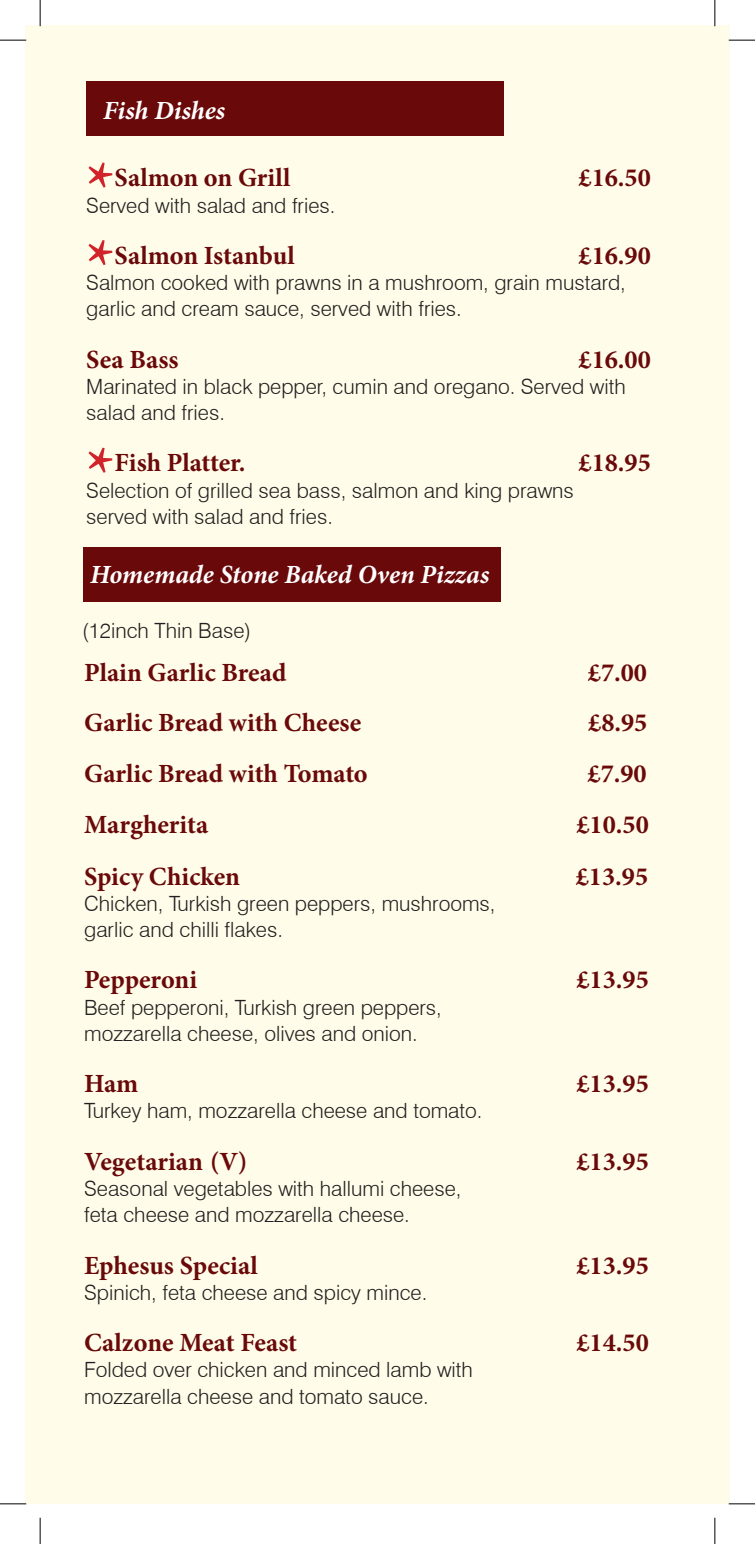
<style>
.page{position:relative;width:755px;height:1544px;background:#fff}
.page>*{position:absolute;margin:0;border:0;box-sizing:border-box;transform-origin:0 0}
.t1{font:700 70px "Minion Pro";color:#d1232a}
.t2{font:700 26.25px "Minion Pro";color:#6a090a}
.t3{font:italic 700 26.25px "Minion Pro";color:#fff}
.t4{font:300 21px/26.2px "Swiss 721 BT";color:#231f20}
</style>
<div class="page">
<div style="left:25px;top:25px;width:705px;height:1479px;background:#fffde9"></div>
<div style="left:86px;top:81px;width:418px;height:54px;background:#6a090a"></div>
<div style="left:83px;top:547px;width:418px;height:55px;background:#6a090a"></div>
<hr style="left:0;top:39px;width:26px;height:2px;background:#fff">
<hr style="left:729px;top:39px;width:26px;height:2px;background:#fff">
<hr style="left:0;top:1502px;width:26px;height:3px;background:#fff">
<hr style="left:729px;top:1502px;width:26px;height:3px;background:#fff">
<hr style="left:39px;top:0;width:2px;height:26px;background:#fff">
<hr style="left:714px;top:0;width:2px;height:26px;background:#fff">
<svg style="left:0;top:40px;width:26px;height:1px"></svg>
<svg style="left:729px;top:40px;width:26px;height:1px"></svg>
<svg style="left:0;top:1503px;width:26px;height:1px"></svg>
<svg style="left:729px;top:1503px;width:26px;height:1px"></svg>
<svg style="left:40px;top:0;width:1px;height:26px"></svg>
<svg style="left:40px;top:1517px;width:1px;height:27px"></svg>
<svg style="left:714px;top:0;width:1px;height:26px"></svg>
<svg style="left:714px;top:1517px;width:1px;height:27px"></svg>
<p class="t3" style="left:103px;top:91px;width:124px">Fish Dishes</p>
<h1 class="t1" style="left:86px;top:137px;width:30px">*</h1>
<p class="t2" style="left:115px;top:159px;width:177px">Salmon on Grill</p>
<p class="t2" style="left:579px;top:159px;width:74px">£16.50</p>
<p class="t4" style="left:86px;top:192px;width:251px">Served with salad and fries.</p>
<h1 class="t1" style="left:86px;top:215px;width:30px">*</h1>
<p class="t2" style="left:115px;top:237px;width:182px">Salmon Istanbul</p>
<p class="t2" style="left:579px;top:237px;width:74px">£16.90</p>
<p class="t4" style="left:86px;top:269px;width:541px">Salmon cooked with prawns in a mushroom, grain mustard, garlic and cream sauce, served with fries.</p>
<p class="t2" style="left:86px;top:341px;width:94px">Sea Bass</p>
<p class="t2" style="left:579px;top:341px;width:74px">£16.00</p>
<p class="t4" style="left:86px;top:373px;width:541px">Marinated in black pepper, cumin and oregano. Served with salad and fries.</p>
<h1 class="t1" style="left:86px;top:422px;width:30px">*</h1>
<p class="t2" style="left:115px;top:444px;width:132px">Fish Platter.</p>
<p class="t2" style="left:579px;top:444px;width:74px">£18.95</p>
<p class="t4" style="left:86px;top:477px;width:489px">Selection of grilled sea bass, salmon and king prawns served with salad and fries.</p>
<p class="t3" style="left:90px;top:556px;width:401px">Homemade Stone Baked Oven Pizzas</p>
<p class="t4" style="left:82px;top:617px;width:170px">(12inch Thin Base)</p>
<p class="t2" style="left:84px;top:654px;width:204px">Plain Garlic Bread</p>
<p class="t2" style="left:588px;top:654px;width:61px">£7.00</p>
<p class="t2" style="left:84px;top:704px;width:279px">Garlic Bread with Cheese</p>
<p class="t2" style="left:588px;top:704px;width:61px">£8.95</p>
<p class="t2" style="left:84px;top:755px;width:285px">Garlic Bread with Tomato</p>
<p class="t2" style="left:588px;top:755px;width:61px">£7.90</p>
<p class="t2" style="left:84px;top:806px;width:126px">Margherita</p>
<p class="t2" style="left:576px;top:806px;width:74px">£10.50</p>
<p class="t2" style="left:84px;top:858px;width:157px">Spicy Chicken</p>
<p class="t2" style="left:576px;top:858px;width:74px">£13.95</p>
<p class="t4" style="left:84px;top:890px;width:413px">Chicken, Turkish green peppers, mushrooms, garlic and chilli flakes.</p>
<p class="t2" style="left:84px;top:961px;width:114px">Pepperoni</p>
<p class="t2" style="left:576px;top:961px;width:74px">£13.95</p>
<p class="t4" style="left:84px;top:994px;width:359px">Beef pepperoni, Turkish green peppers, mozzarella cheese, olives and onion.</p>
<p class="t2" style="left:84px;top:1065px;width:56px">Ham</p>
<p class="t2" style="left:576px;top:1065px;width:74px">£13.95</p>
<p class="t4" style="left:84px;top:1097px;width:400px">Turkey ham, mozzarella cheese and tomato.</p>
<p class="t2" style="left:84px;top:1143px;width:165px">Vegetarian (V)</p>
<p class="t2" style="left:576px;top:1143px;width:74px">£13.95</p>
<p class="t4" style="left:84px;top:1175px;width:379px">Seasonal vegetables with hallumi cheese, feta cheese and mozzarella cheese.</p>
<p class="t2" style="left:84px;top:1246px;width:175px">Ephesus Special</p>
<p class="t2" style="left:576px;top:1246px;width:74px">£13.95</p>
<p class="t4" style="left:84px;top:1279px;width:345px">Spinich, feta cheese and spicy mince.</p>
<p class="t2" style="left:84px;top:1324px;width:214px">Calzone Meat Feast</p>
<p class="t2" style="left:576px;top:1324px;width:74px">£14.50</p>
<p class="t4" style="left:84px;top:1356px;width:390px">Folded over chicken and minced lamb with mozzarella cheese and tomato sauce.</p>
</div>
